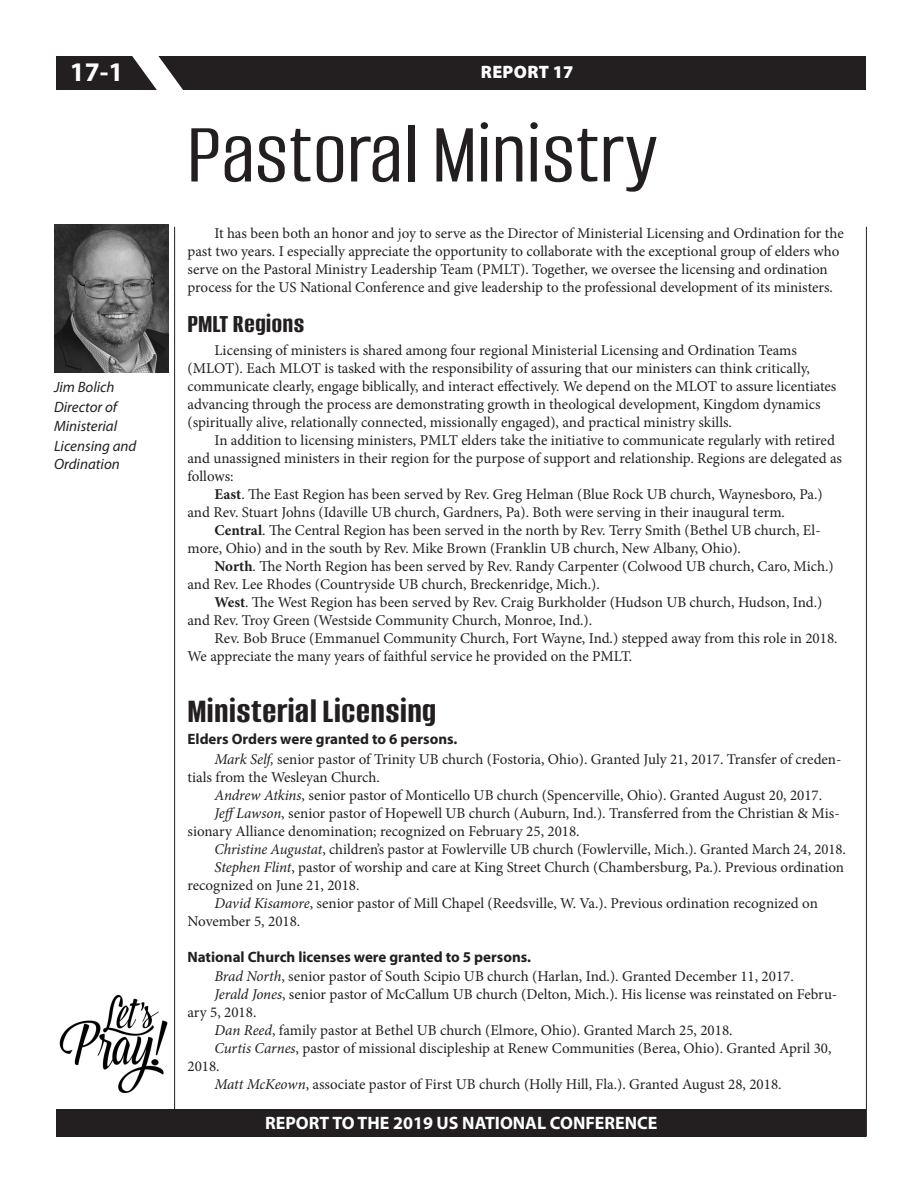
<style>
.page{position:relative;width:918px;height:1188px;background:#fff}
.page>*{position:absolute;margin:0;border:0;box-sizing:border-box;transform-origin:0 0}
.Report_Title{font:90px "Alumni Sans";color:#231f20}
.Subtitle{font:700 36px "Alumni Sans";color:#231f20}
.Subheading_-_Smaller{font:700 27px "Alumni Sans";color:#231f20}
.Page_Number{font:700 27px "Myriad Pro";color:#fff}
.t1{font:700 18px "Myriad Pro";color:#fff}
.t2{font:900 18px "Myriad Pro";letter-spacing:.02em;color:#fff}
.Maintext{font:15px/18px "Minion Pro";color:#231f20}
.Maintext_Subhead{font:700 15px "Myriad Pro";color:#231f20}
.Name_caption{font:italic 15px/18px "Myriad Pro";color:#231f20}
.s1{font-weight:700}
.s2{font-style:italic}
</style>
<div class="page">
<div style="left:56px;top:1109px;width:810px;height:28px;background:#231f20"></div>
<img style="left:59px;top:994px;width:109px;height:100px">
<div style="left:56px;top:56px;width:810px;height:33px;background:#231f20"></div>
<hr style="left:174px;top:227px;width:1px;height:897px;background:#231f20">
<hr style="left:866px;top:227px;width:1px;height:910px;background:#231f20">
<svg style="left:120px;top:56px;width:71px;height:34px"></svg>
<img style="left:55px;top:225px;width:114px;height:147px">
<p class="Page_Number" style="left:70px;top:54px;width:55px">17-1</p>
<p class="Name_caption" style="left:54px;top:378px;width:62px">Jim Bolich</p>
<p class="Name_caption" style="left:54px;top:397px;width:65px">Director of</p>
<p class="Name_caption" style="left:54px;top:417px;width:65px">Ministerial</p>
<p class="Name_caption" style="left:54px;top:436px;width:84px">Licensing and<br>Ordination</p>
<p class="t2" style="left:481px;top:60px;width:94px">REPORT 17</p>
<p class="Report_Title" style="left:188px;top:109px;width:473px">Pastoral Ministry</p>
<p class="Maintext" style="left:188px;top:224px;width:658px;text-indent:27px">It has been both an honor and joy to serve as the Director of Ministerial Licensing and Ordination for the past two years. I especially appreciate the opportunity to collaborate with the exceptional group of elders who serve on the Pastoral Ministry Leadership Team (PMLT). Together, we oversee the licensing and ordination process for the US National Conference and give leadership to the professional development of its ministers.</p>
<p class="Subheading_-_Smaller" style="left:188px;top:310px;width:119px">PMLT Regions</p>
<p class="Maintext" style="left:188px;top:341px;width:650px;text-indent:27px">Licensing of ministers is shared among four regional Ministerial Licensing and Ordination Teams (MLOT). Each MLOT is tasked with the responsibility of assuring that our ministers can think critically, communicate clearly, engage biblically, and interact effectively. We depend on the MLOT to assure licentiates advancing through the process are demonstrating growth in theological development, Kingdom dynamics (spiritually alive, relationally connected, missionally engaged), and practical ministry skills.</p>
<p class="Maintext" style="left:188px;top:431px;width:656px;text-indent:27px">In addition to licensing ministers, PMLT elders take the initiative to communicate regularly with retired and unassigned ministers in their region for the purpose of support and relationship. Regions are delegated as follows:</p>
<p class="Maintext" style="left:188px;top:485px;width:637px;text-indent:27px"><span class="s1">East</span>. The East Region has been served by Rev. Greg Helman (Blue Rock UB church, Waynesboro, Pa.) and Rev. Stuart Johns (Idaville UB church, Gardners, Pa). Both were serving in their inaugural term.</p>
<p class="Maintext" style="left:188px;top:521px;width:635px;text-indent:27px"><span class="s1">Central</span>. The Central Region has been served in the north by Rev. Terry Smith (Bethel UB church, El&shy;more, Ohio) and in the south by Rev. Mike Brown (Franklin UB church, New Albany, Ohio).</p>
<p class="Maintext" style="left:188px;top:557px;width:648px;text-indent:27px"><span class="s1">North</span>. The North Region has been served by Rev. Randy Carpenter (Colwood UB church, Caro, Mich.) and Rev. Lee Rhodes (Countryside UB church, Breckenridge, Mich.).</p>
<p class="Maintext" style="left:188px;top:593px;width:636px;text-indent:27px"><span class="s1">West</span>. The West Region has been served by Rev. Craig Burkholder (Hudson UB church, Hudson, Ind.) and Rev. Troy Green (Westside Community Church, Monroe, Ind.).</p>
<p class="Maintext" style="left:188px;top:629px;width:652px;text-indent:27px">Rev. Bob Bruce (Emmanuel Community Church, Fort Wayne, Ind.) stepped away from this role in 2018.<br>We appreciate the many years of faithful service he provided on the PMLT.</p>
<p class="Subtitle" style="left:188px;top:692px;width:251px">Ministerial Licensing</p>
<p class="Maintext_Subhead" style="left:188px;top:730px;width:271px">Elders Orders were granted to 6 persons.</p>
<p class="Maintext" style="left:188px;top:750px;width:656px;text-indent:27px"><span class="s2">Mark Self,</span> senior pastor of Trinity UB church (Fostoria, Ohio). Granted July 21, 2017. Transfer of creden&shy;tials from the Wesleyan Church.</p>
<p class="Maintext" style="left:214px;top:786px;width:609px"><span class="s2">Andrew Atkins</span>, senior pastor of Monticello UB church (Spencerville, Ohio). Granted August 20, 2017.</p>
<p class="Maintext" style="left:188px;top:804px;width:654px;text-indent:27px"><span class="s2">JeffLawson</span>, senior pastor of Hopewell UB church (Auburn, Ind.). Transferred from the Christian &amp; Mis&shy;sionary Alliance denomination; recognized on February 25, 2018.</p>
<p class="Maintext" style="left:214px;top:840px;width:633px"><span class="s2">Christine Augustat</span>, children’s pastor at Fowlerville UB church (Fowlerville, Mich.). Granted March 24, 2018.</p>
<p class="Maintext" style="left:188px;top:858px;width:658px;text-indent:27px"><span class="s2">Stephen Flint</span>, pastor of worship and care at King Street Church (Chambersburg, Pa.). Previous ordination recognized on June 21, 2018.</p>
<p class="Maintext" style="left:188px;top:894px;width:632px;text-indent:27px"><span class="s2">David Kisamore</span>, senior pastor of Mill Chapel (Reedsville, W. Va.). Previous ordination recognized on<br>November 5, 2018.</p>
<p class="Maintext_Subhead" style="left:188px;top:947px;width:345px">National Church licenses were granted to 5 persons.</p>
<p class="Maintext" style="left:214px;top:968px;width:581px"><span class="s2">Brad North</span>, senior pastor of South Scipio UB church (Harlan, Ind.). Granted December 11, 2017.</p>
<p class="Maintext" style="left:188px;top:986px;width:651px;text-indent:27px"><span class="s2">Jerald Jones</span>, senior pastor of McCallum UB church (Delton, Mich.). His license was reinstated on Febru&shy;ary 5, 2018.</p>
<p class="Maintext" style="left:214px;top:1022px;width:520px"><span class="s2">Dan Reed</span>, family pastor at Bethel UB church (Elmore, Ohio). Granted March 25, 2018.</p>
<p class="Maintext" style="left:188px;top:1040px;width:646px;text-indent:27px"><span class="s2">Curtis Carnes</span>, pastor of missional discipleship at Renew Communities (Berea, Ohio). Granted April 30,<br>2018.</p>
<p class="Maintext" style="left:214px;top:1076px;width:569px"><span class="s2">Matt McKeown</span>, associate pastor of First UB church (Holly Hill, Fla.). Granted August 28, 2018.</p>
<p class="t2" style="left:320px;top:1109px;width:524px">REPORT TO THE 2013 US NATIONAL CONFERE CE | JUNE 2013</p>
<p class="t1" style="left:265px;top:1111px;width:394px">REPORT TO THE 2019 US NATIONAL CONFERENCE</p>
<p class="t1" style="left:451px;top:1111px;width:394px">REPORT TO THE 2019 US NATIONAL CONFERENCE</p>
</div>
